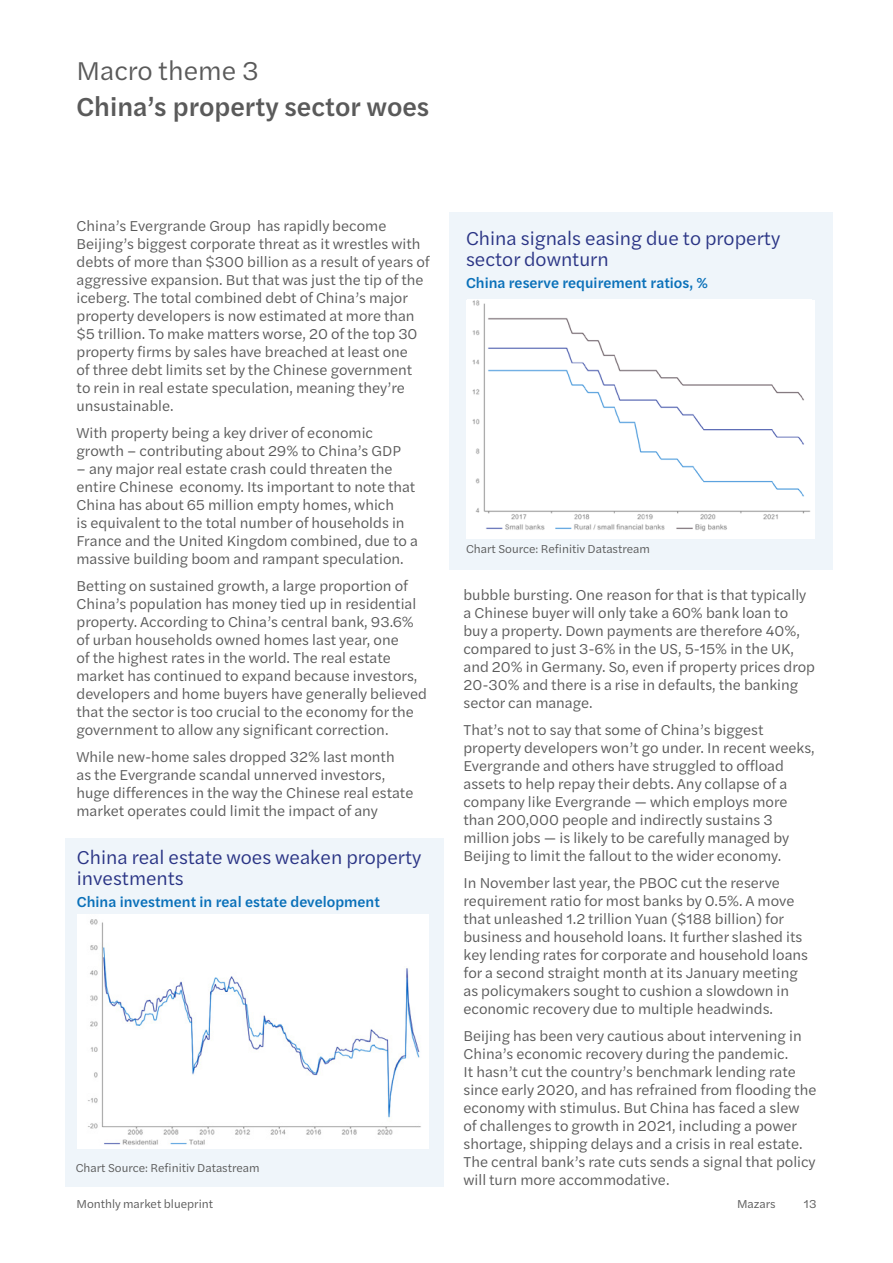
<style>
.page{position:relative;width:893px;height:1263px;background:#fff}
.page>*{position:absolute;margin:0;border:0;box-sizing:border-box;transform-origin:0 0}
.t1{font:500 27px "Halyard Text";color:#5a5a5a}
.t2{font:27px "Halyard Text";color:#5a5a5a}
.t3{font:19.5px/21px "Halyard Text";color:#2a3485}
.t4{font:15px/18px "Halyard Text";color:#5a5a5a}
.t5{font:500 15px "Halyard Text";color:#0970b9}
.t6{font:12px "Halyard Text";color:#5a5a5a}
</style>
<div class="page">
<div style="left:65px;top:838px;width:378px;height:348px;background:#eff5fa"></div>
<div style="left:449px;top:213px;width:383px;height:357px;background:#eff5fa"></div>
<div style="left:77px;top:914px;width:351px;height:235px;background:#fff"></div>
<img style="left:88px;top:919px;width:333px;height:226px">
<div style="left:466px;top:300px;width:348px;height:239px;background:#fff"></div>
<img style="left:472px;top:300px;width:339px;height:232px">
<h1 class="t2" style="left:77px;top:52px;width:184px">Macro theme 3</h1>
<h1 class="t1" style="left:77px;top:87px;width:354px">China’s property sector woes</h1>
<p class="t4" style="left:77px;top:216px;width:355px">China’s Evergrande Group has rapidly become Beijing’s biggest corporate threat as it wrestles with debts of more than $300 billion as a result of years of aggressive expansion. But that was just the tip of the iceberg. The total combined debt of China’s major property developers is now estimated at more than $5 trillion. To make matters worse, 20 of the top 30 property firms by sales have breached at least one<br>of three debt limits set by the Chinese government to rein in real estate speculation, meaning they’re unsustainable.</p>
<p class="t4" style="left:77px;top:423px;width:326px">With property being a key driver of economic growth – contributing about 29% to China’s GDP</p>
<p class="t4" style="left:77px;top:459px;width:343px">– any major real estate crash could threaten the entire Chinese economy. Its important to note that China has about 65 million empty homes, which<br>is equivalent to the total number of households in France and the United Kingdom combined, due to a massive building boom and rampant speculation.</p>
<p class="t4" style="left:77px;top:576px;width:352px">Betting on sustained growth, a large proportion of China’s population has money tied up in residential property. According to China’s central bank, 93.6% of urban households owned homes last year, one<br>of the highest rates in the world. The real estate market has continued to expand because investors, developers and home buyers have generally believed that the sector is too crucial to the economy for the government to allow any significant correction.</p>
<p class="t4" style="left:77px;top:747px;width:338px">While new-home sales dropped 32% last month<br>as the Evergrande scandal unnerved investors, huge differences in the way the Chinese real estate market operates could limit the impact of any</p>
<h2 class="t3" style="left:77px;top:846px;width:346px">China real estate woes weaken property investments</h2>
<p class="t5" style="left:77px;top:891px;width:304px">China investment in real estate development</p>
<p class="t6" style="left:76px;top:1160px;width:186px">Chart Source: Refinitiv Datastream</p>
<h2 class="t3" style="left:466px;top:227px;width:316px">China signals easing due to property sector downturn</h2>
<p class="t5" style="left:466px;top:272px;width:244px">China reserve requirement ratios, %</p>
<p class="t6" style="left:466px;top:540px;width:186px">Chart Source: Refinitiv Datastream</p>
<p class="t4" style="left:463px;top:585px;width:353px">bubble bursting. One reason for that is that typically a Chinese buyer will only take a 60% bank loan to buy a property. Down payments are therefore 40%, compared to just 3-6% in the US, 5-15% in the UK, and 20% in Germany. So, even if property prices drop 20-30% and there is a rise in defaults, the banking sector can manage.</p>
<p class="t4" style="left:463px;top:720px;width:353px">That’s not to say that some of China’s biggest property developers won’t go under. In recent weeks, Evergrande and others have struggled to offload assets to help repay their debts. Any collapse of a company like Evergrande — which employs more than 200,000 people and indirectly sustains 3 million jobs — is likely to be carefully managed by Beijing to limit the fallout to the wider economy.</p>
<p class="t4" style="left:463px;top:873px;width:346px">In November last year, the PBOC cut the reserve requirement ratio for most banks by 0.5%. A move that unleashed 1.2 trillion Yuan ($188 billion) for business and household loans. It further slashed its key lending rates for corporate and household loans for a second straight month at its January meeting as policymakers sought to cushion a slowdown in economic recovery due to multiple headwinds.</p>
<p class="t4" style="left:463px;top:1026px;width:354px">Beijing has been very cautious about intervening in China’s economic recovery during the pandemic.<br>It hasn’t cut the country’s benchmark lending rate since early 2020, and has refrained from flooding the economy with stimulus. But China has faced a slew of challenges to growth in 2021, including a power shortage, shipping delays and a crisis in real estate.<br>The central bank’s rate cuts sends a signal that policy will turn more accommodative.</p>
<p class="t6" style="left:77px;top:1195px;width:138px">Monthly market blueprint</p>
<p class="t6" style="left:737px;top:1195px;width:40px">Mazars</p>
<p class="t6" style="left:804px;top:1195px;width:14px">13</p>
</div>
